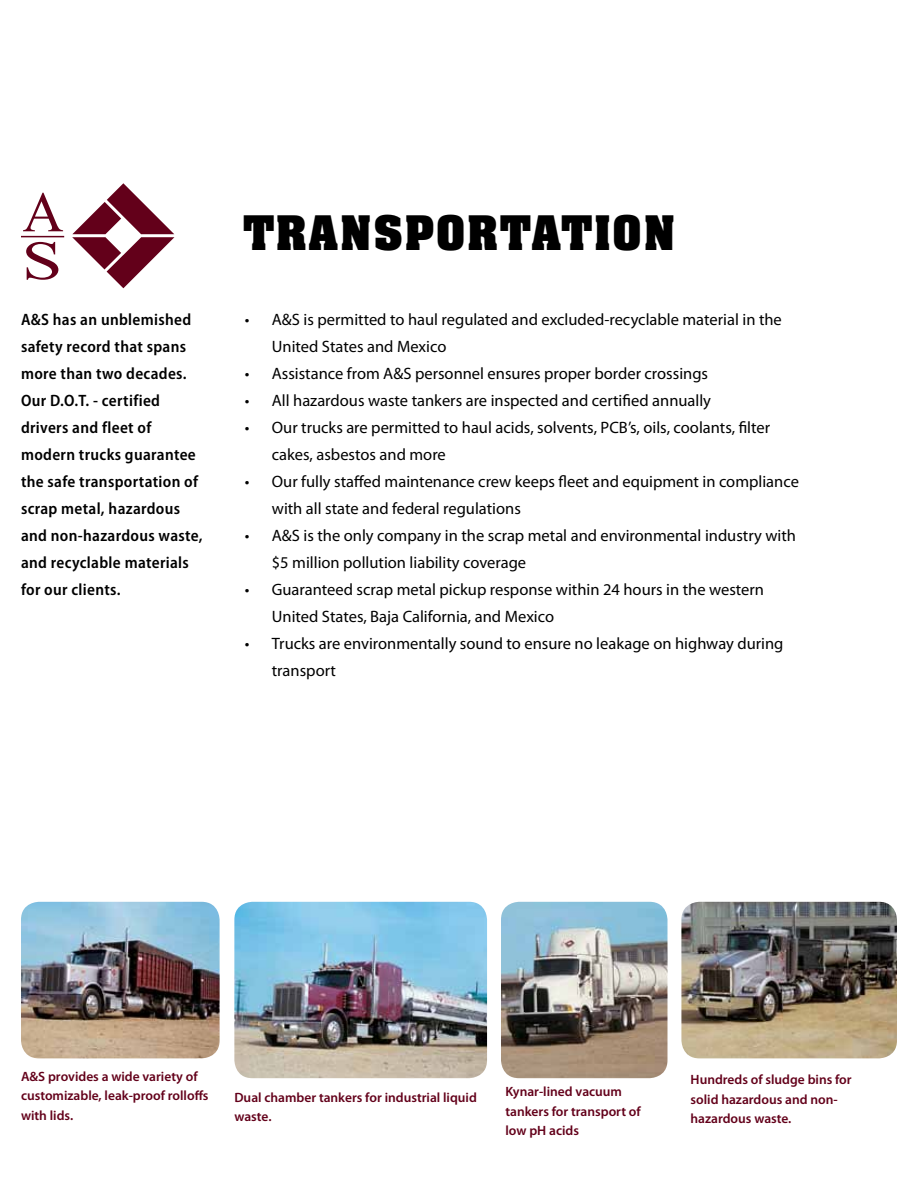
<style>
.page{position:relative;width:918px;height:1188px;background:#fff}
.page>*{position:absolute;margin:0;border:0;box-sizing:border-box;transform-origin:0 0}
.t1{font:57px "Times New Roman";color:#63001a}
.t2{font:54.6px "Times New Roman";color:#63001a;scale:1.34 1}
.t3{font:700 40.5px "Aachen Std";letter-spacing:.05em;color:#000}
.t4{font:16.5px/27px "Myriad Pro";color:#000}
.t5{font:600 semi-condensed 16.5px/27px "Myriad Pro";letter-spacing:.02em;color:#000}
.t6{font:600 13.5px/19.5px "Myriad Pro";color:#63001a}
</style>
<div class="page">
<img style="left:21px;top:902px;width:199px;height:156px">
<img style="left:681px;top:902px;width:216px;height:156px">
<img style="left:234px;top:902px;width:253px;height:176px">
<img style="left:501px;top:902px;width:167px;height:176px">
<svg style="left:72px;top:183px;width:102px;height:105px"></svg>
<hr style="left:21px;top:236px;width:43px;height:1px;background:#63001a">
<h1 class="t1" style="left:23px;top:174px;width:43px">A</h1>
<h2 class="t2" style="left:22px;top:224px;width:32px">S</h2>
<h3 class="t3" style="left:243px;top:203px;width:434px">TRANSPORTATION</h3>
<p class="t5" style="left:21px;top:306px;width:183px">A&amp;S has an unblemished safety record that spans more than two decades.<br>Our D.O.T. - certified drivers and fleet of modern trucks guarantee the safe transportation of scrap metal, hazardous and non-hazardous waste, and recyclable materials for our clients.</p>
<p class="t4" style="left:272px;top:306px;width:512px;text-indent:-27px">• A&amp;S is permitted to haul regulated and excluded-recyclable material in the<br>United States and Mexico</p>
<p class="t4" style="left:245px;top:360px;width:465px">• Assistance from A&amp;S personnel ensures proper border crossings</p>
<p class="t4" style="left:245px;top:387px;width:468px">• All hazardous waste tankers are inspected and certified annually</p>
<p class="t4" style="left:272px;top:414px;width:500px;text-indent:-27px">• Our trucks are permitted to haul acids, solvents, PCB’s, oils, coolants, filter cakes, asbestos and more</p>
<p class="t4" style="left:272px;top:468px;width:529px;text-indent:-27px">• Our fully staffed maintenance crew keeps fleet and equipment in compliance with all state and federal regulations</p>
<p class="t4" style="left:272px;top:522px;width:526px;text-indent:-27px">• A&amp;S is the only company in the scrap metal and environmental industry with $5 million pollution liability coverage</p>
<p class="t4" style="left:272px;top:576px;width:494px;text-indent:-27px">• Guaranteed scrap metal pickup response within 24 hours in the western<br>United States, Baja California, and Mexico</p>
<p class="t4" style="left:272px;top:630px;width:513px;text-indent:-27px">• Trucks are environmentally sound to ensure no leakage on highway during transport</p>
<p class="t6" style="left:21px;top:1066px;width:189px">A&amp;S provides a wide variety of customizable, leak-proof rolloffs with lids.</p>
<p class="t6" style="left:234px;top:1087px;width:244px">Dual chamber tankers for industrial liquid waste.</p>
<p class="t6" style="left:506px;top:1081px;width:137px">Kynar-lined vacuum tankers for transport of low pH acids</p>
<p class="t6" style="left:691px;top:1069px;width:163px">Hundreds of sludge bins for solid hazardous and non&shy;hazardous waste.</p>
</div>
